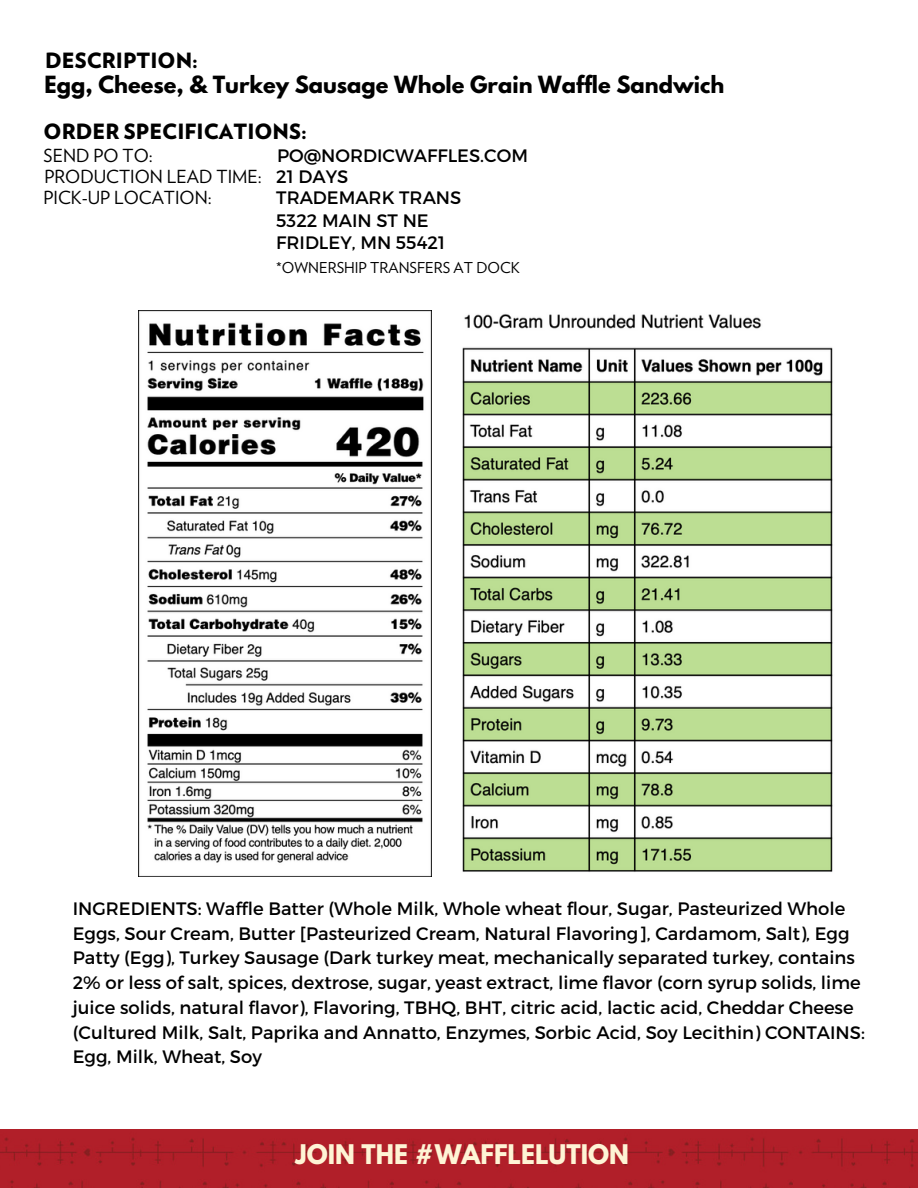
<style>
.page{position:relative;width:918px;height:1188px;background:#fff}
.page>*{position:absolute;margin:0;border:0;box-sizing:border-box;transform-origin:0 0}
.t1{font:700 24px "League Spartan";color:#fef4d5}
.t2{font:700 21px "League Spartan";color:#000}
.t3{font:900 21px "Verlag";color:#000}
.t4{font:18px/24.8px "Montserrat";color:#000}
.t5{font:18px "Verlag";color:#000}
.t6{font:15px "Verlag";color:#000}
</style>
<div class="page">
<img style="left:0;top:1130px;width:918px;height:58px">
<img style="left:139px;top:311px;width:292px;height:566px">
<img style="left:462px;top:314px;width:371px;height:558px">
<p class="t3" style="left:45px;top:51px;width:154px">DESCRIPTION:</p>
<p class="t2" style="left:45px;top:74px;width:681px">Egg, Cheese, &amp; Turkey Sausage Whole Grain Waffle Sandwich</p>
<h3 class="t3" style="left:44px;top:122px;width:265px">ORDER SPECIFICATIONS:</h3>
<h2 class="t5" style="left:44px;top:145px;width:111px">SEND PO TO:</h2>
<h4 class="t4" style="left:277px;top:142px;width:252px">PO@NORDICWAFFLES.COM</h4>
<h4 class="t5" style="left:45px;top:166px;width:219px">PRODUCTION LEAD TIME:</h4>
<h4 class="t4" style="left:276px;top:163px;width:74px">21 DAYS</h4>
<h4 class="t5" style="left:44px;top:187px;width:170px">PICK-UP LOCATION:</h4>
<h4 class="t4" style="left:276px;top:186px;width:187px;line-height:22.5px">TRADEMARK TRANS<br>5322 MAIN ST NE<br>FRIDLEY, MN 55421</h4>
<h4 class="t6" style="left:276px;top:259px;width:245px">*OWNERSHIP TRANSFERS AT DOCK</h4>
<h5 class="t4" style="left:73px;top:895px;width:794px">INGREDIENTS: Waffle Batter (Whole Milk, Whole wheat flour, Sugar, Pasteurized Whole Eggs, Sour Cream, Butter [Pasteurized Cream, Natural Flavoring], Cardamom, Salt), Egg Patty (Egg), Turkey Sausage (Dark turkey meat, mechanically separated turkey, contains 2% or less of salt, spices, dextrose, sugar, yeast extract, lime flavor (corn syrup solids, lime juice solids, natural flavor), Flavoring, TBHQ, BHT, citric acid, lactic acid, Cheddar Cheese (Cultured Milk, Salt, Paprika and Annatto, Enzymes, Sorbic Acid, Soy Lecithin) CONTAINS:<br>Egg, Milk, Wheat, Soy</h5>
<p class="t1" style="left:296px;top:1143px;width:335px">JOIN THE #WAFFLELUTION</p>
</div>
